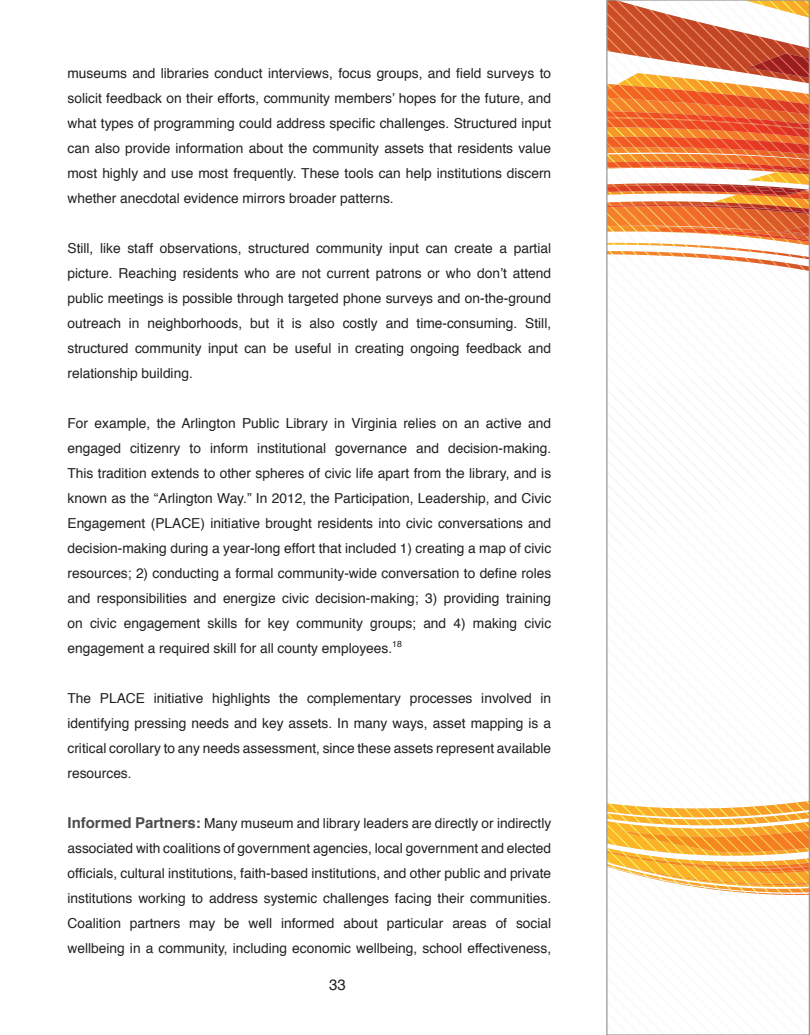
<style>
.page{position:relative;width:810px;height:1035px;background:#fff}
.page>*{position:absolute;margin:0;border:0;box-sizing:border-box;transform-origin:0 0}
.t1{font:15px "Helvetica";color:#231f20}
.INTRO_style{font:13.75px/25px "Helvetica";color:#231f20;text-align:justify}
.INTRO_style-2{font:8.75px "Helvetica";color:#231f20}
.s1{font-weight:700;font-size:15px;color:#4b4c4d}
</style>
<div class="page">
<svg style="left:608px;top:2px;width:200px;height:387px"></svg>
<svg style="left:608px;top:801px;width:200px;height:94px"></svg>
<div style="left:606px;top:0;width:204px;height:1035px;border:1px solid #989898"></div>
<p class="INTRO_style" style="left:68px;top:62px;width:485px">museums and libraries conduct interviews, focus groups, and field surveys to solicit feedback on their efforts, community members’ hopes for the future, and what types of programming could address specific challenges. Structured input can also provide information about the community assets that residents value most highly and use most frequently. These tools can help institutions discern whether anecdotal evidence mirrors broader patterns.</p>
<p class="INTRO_style" style="left:68px;top:237px;width:485px">Still, like staff observations, structured community input can create a partial picture. Reaching residents who are not current patrons or who don’t attend public meetings is possible through targeted phone surveys and on-the-ground outreach in neighborhoods, but it is also costly and time-consuming. Still, structured community input can be useful in creating ongoing feedback and relationship building.</p>
<p class="INTRO_style" style="left:68px;top:412px;width:485px">For example, the Arlington Public Library in Virginia relies on an active and engaged citizenry to inform institutional governance and decision-making.<br>This tradition extends to other spheres of civic life apart from the library, and is known as the “Arlington Way.” In 2012, the Participation, Leadership, and Civic Engagement (PLACE) initiative brought residents into civic conversations and decision-making during a year-long effort that included 1) creating a map of civic resources; 2) conducting a formal community-wide conversation to define roles and responsibilities and energize civic decision-making; 3) providing training on civic engagement skills for key community groups; and 4) making civic engagement a required skill for all county employees.</p>
<p class="INTRO_style-2" style="left:392px;top:637px;width:11px">18</p>
<p class="INTRO_style" style="left:68px;top:687px;width:485px">The PLACE initiative highlights the complementary processes involved in identifying pressing needs and key assets. In many ways, asset mapping is a critical corollary to any needs assessment, since these assets represent available resources.</p>
<p class="INTRO_style" style="left:68px;top:812px;width:485px"><span class="s1">Informed Partners:</span> Many museum and library leaders are directly or indirectly associated with coalitions of government agencies, local government and elected officials, cultural institutions, faith-based institutions, and other public and private institutions working to address systemic challenges facing their communities.<br>Coalition partners may be well informed about particular areas of social wellbeing in a community, including economic wellbeing, school effectiveness,</p>
<p class="t1" style="left:329px;top:973px;width:18px">33</p>
</div>
